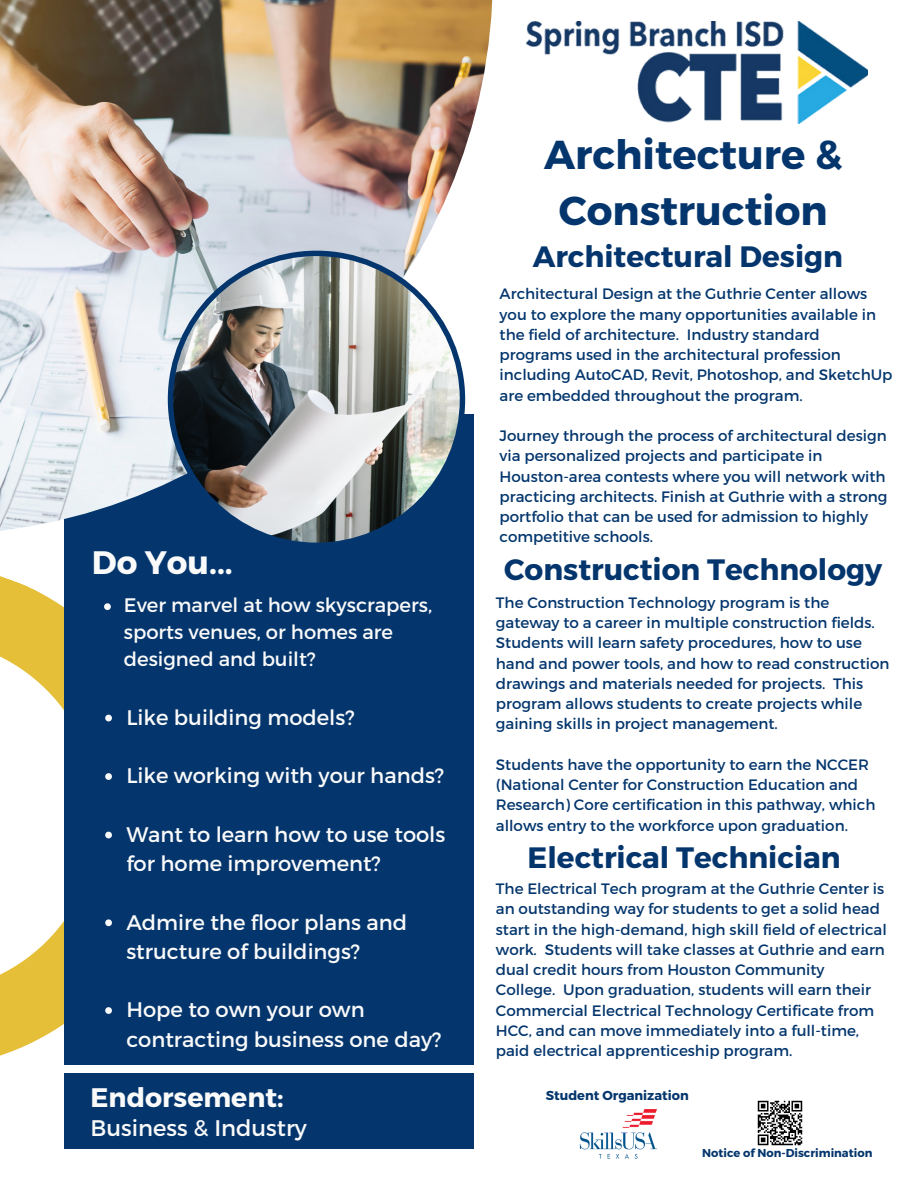
<style>
.page{position:relative;width:918px;height:1188px;background:#fff}
.page>*{position:absolute;margin:0;border:0;box-sizing:border-box;transform-origin:0 0}
.t1{font:700 40.35px/56.2px "Montserrat";color:#04366d;text-align:center}
.t2{font:700 32.4px "Montserrat";color:#fafafa}
.t3{font:700 29.4px "Montserrat";color:#04366d}
.t4{font:700 26.85px "Montserrat";color:#fafafa}
.t5{font:22.5px "Montserrat";color:#fafafa}
.t6{font:21px/29.2px "Montserrat";color:#fafafa}
.t7{font:19.5px/27px "Montserrat";color:#fafafa}
.t8{font:15px/20.2px "Montserrat";color:#04366d}
.t9{font:700 12.9px "Montserrat";color:#04366d}
.t10{font:700 11.4px "Montserrat";color:#04366d}
</style>
<div class="page">
<svg style="left:0;top:534px;width:65px;height:605px"></svg>
<div style="left:65px;top:415px;width:409px;height:650px;background:#04366d"></div>
<div style="left:65px;top:1073px;width:409px;height:75px;background:#04366d"></div>
<img style="left:0;top:0;width:493px;height:534px">
<img style="left:168px;top:251px;width:297px;height:292px">
<img style="left:526px;top:21px;width:341px;height:102px">
<img style="left:757px;top:1100px;width:45px;height:45px">
<img style="left:579px;top:1109px;width:78px;height:50px">
<svg style="left:104px;top:603px;width:7px;height:7px"></svg>
<svg style="left:105px;top:715px;width:7px;height:6px"></svg>
<svg style="left:105px;top:773px;width:7px;height:7px"></svg>
<svg style="left:105px;top:832px;width:7px;height:6px"></svg>
<svg style="left:105px;top:919px;width:7px;height:7px"></svg>
<svg style="left:105px;top:1007px;width:7px;height:7px"></svg>
<p class="t2" style="left:92px;top:541px;width:142px">Do You...</p>
<p class="t7" style="left:124px;top:591px;width:310px">Ever marvel at how skyscrapers, sports venues, or homes are designed and built?</p>
<p class="t6" style="left:126px;top:702px;width:230px">Like building models?</p>
<p class="t6" style="left:126px;top:760px;width:319px">Like working with your hands?</p>
<p class="t6" style="left:126px;top:819px;width:321px">Want to learn how to use tools for home improvement?</p>
<p class="t6" style="left:126px;top:906px;width:282px">Admire the floor plans and structure of buildings?</p>
<p class="t6" style="left:126px;top:994px;width:317px">Hope to own your own contracting business one day?</p>
<p class="t4" style="left:91px;top:1080px;width:194px">Endorsement:</p>
<p class="t5" style="left:91px;top:1113px;width:218px">Business &amp; Industry</p>
<p class="t1" style="left:544px;top:125px;width:300px">Architecture &amp;<br>Construction</p>
<p class="t3" style="left:533px;top:237px;width:312px">Architectural Design</p>
<p class="t8" style="left:500px;top:283px;width:394px">Architectural Design at the Guthrie Center allows you to explore the many opportunities available in the field of architecture. Industry standard programs used in the architectural profession including AutoCAD, Revit, Photoshop, and SketchUp are embedded throughout the program.</p>
<p class="t8" style="left:500px;top:425px;width:389px">Journey through the process of architectural design via personalized projects and participate in Houston-area contests where you will network with practicing architects. Finish at Guthrie with a strong portfolio that can be used for admission to highly competitive schools.</p>
<p class="t3" style="left:504px;top:550px;width:379px">Construction Technology</p>
<p class="t8" style="left:496px;top:592px;width:395px">The Construction Technology program is the gateway to a career in multiple construction fields.<br>Students will learn safety procedures, how to use hand and power tools, and how to read construction drawings and materials needed for projects. This program allows students to create projects while gaining skills in project management.</p>
<p class="t8" style="left:496px;top:754px;width:381px">Students have the opportunity to earn the NCCER (National Center for Construction Education and Research) Core certification in this pathway, which allows entry to the workforce upon graduation.</p>
<p class="t3" style="left:528px;top:838px;width:314px">Electrical Technician</p>
<p class="t8" style="left:496px;top:878px;width:392px">The Electrical Tech program at the Guthrie Center is an outstanding way for students to get a solid head start in the high-demand, high skill field of electrical work. Students will take classes at Guthrie and earn dual credit hours from Houston Community College. Upon graduation, students will earn their Commercial Electrical Technology Certificate from HCC, and can move immediately into a full-time, paid electrical apprenticeship program.</p>
<p class="t9" style="left:546px;top:1087px;width:145px">Student Organization</p>
<p class="t10" style="left:702px;top:1146px;width:172px">Notice of Non-Discrimination</p>
</div>
